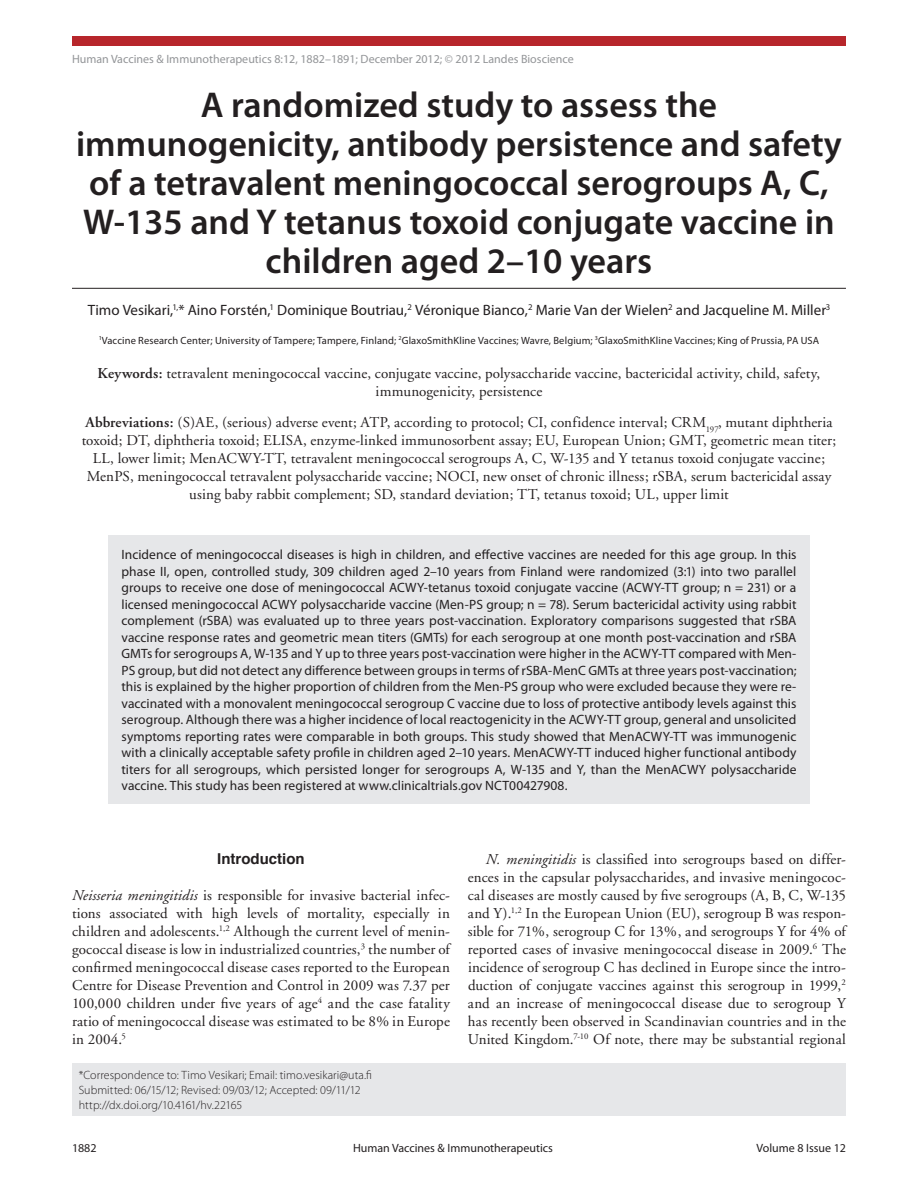
<style>
.page{position:relative;width:918px;height:1188px;background:#fff}
.page>*{position:absolute;margin:0;border:0;box-sizing:border-box;transform-origin:0 0}
.t1{font:600 36px/39px "Myriad Pro";color:#231f20;text-align:center}
.t2{font:15px/18px "Adobe Garamond";letter-spacing:.005em;color:#231f20;text-align:justify}
.t3{font:15px "Myriad Pro";color:#231f20}
.t4{font:700 15px "Helvetica";color:#231f20}
.t5{font:13.5px/16.5px "Myriad Pro";letter-spacing:.005em;color:#231f20;text-align:justify}
.t6{font:300 12px/15px "Myriad Pro";color:#231f20}
.t7{font:12px "Myriad Pro";color:#939598}
.t8{font:12px "Myriad Pro";color:#231f20}
.t9{font:10.5px "Myriad Pro";letter-spacing:.01em;color:#231f20}
.s1{font-weight:600}
.s2{font-style:italic}
</style>
<div class="page">
<div style="left:72px;top:36px;width:774px;height:10px;background:#b7262b"></div>
<div style="left:72px;top:1063px;width:774px;height:53px;background:#e6e7e9"></div>
<div style="left:108px;top:535px;width:702px;height:269px;background:#e6e7e9"></div>
<hr style="left:72px;top:288px;width:774px;height:1px;background:#231f20">
<p class="t7" style="left:72px;top:52px;width:503px">Human Vaccines &amp; Immunotherapeutics 8:12, 1882–1891; December 2012; © 2012 Landes Bioscience</p>
<h1 class="t1" style="left:76px;top:85px;width:767px">A randomized study to assess the immunogenicity, antibody persistence and safety of a tetravalent meningococcal serogroups A, C, W-135 and Y tetanus toxoid conjugate vaccine in children aged 2–10 years</h1>
<p class="t3" style="left:88px;top:301px;width:744px">Timo Vesikari,<sup>1,</sup>* Aino Forstén,<sup>1</sup> Dominique Boutriau,<sup>2</sup> Véronique Bianco,<sup>2</sup> Marie Van der Wielen<sup>2</sup> and Jacqueline M. Miller<sup>3</sup></p>
<p class="t9" style="left:99px;top:334px;width:716px"><sup>1</sup>Vaccine Research Center; University of Tampere; Tampere, Finland; <sup>2</sup>GlaxoSmithKline Vaccines; Wavre, Belgium; <sup>3</sup>GlaxoSmithKline Vaccines; King of Prussia, PA USA</p>
<p class="t2" style="left:98px;top:365px;width:724px;text-align:center"><span class="s1">Keywords:</span> tetravalent meningococcal vaccine, conjugate vaccine, polysaccharide vaccine, bactericidal activity, child, safety, immunogenicity, persistence</p>
<p class="t2" style="left:82px;top:414px;width:756px;text-align:center"><span class="s1">Abbreviations:</span> (S)AE, (serious) adverse event; ATP, according to protocol; CI, confidence interval; CRM<sub>197</sub>, mutant diphtheria toxoid; DT, diphtheria toxoid; ELISA, enzyme-linked immunosorbent assay; EU, European Union; GMT, geometric mean titer; LL, lower limit; MenACWY-TT, tetravalent meningococcal serogroups A, C, W-135 and Y tetanus toxoid conjugate vaccine; MenPS, meningococcal tetravalent polysaccharide vaccine; NOCI, new onset of chronic illness; rSBA, serum bactericidal assay using baby rabbit complement; SD, standard deviation; TT, tetanus toxoid; UL, upper limit</p>
<p class="t5" style="left:122px;top:546px;width:677px">Incidence of meningococcal diseases is high in children, and effective vaccines are needed for this age group. In this phase II, open, controlled study, 309 children aged 2–10 years from Finland were randomized (3:1) into two parallel groups to receive one dose of meningococcal ACWY-tetanus toxoid conjugate vaccine (ACWY-TT group; n = 231) or a licensed meningococcal ACWY polysaccharide vaccine (Men-PS group; n = 78). Serum bactericidal activity using rabbit complement (rSBA) was evaluated up to three years post-vaccination. Exploratory comparisons suggested that rSBA vaccine response rates and geometric mean titers (GMTs) for each serogroup at one month post-vaccination and rSBA GMTs for serogroups A, W-135 and Y up to three years post-vaccination were higher in the ACWY-TT compared with Men-PS group, but did not detect any difference between groups in terms of rSBA-MenC GMTs at three years post-vaccination; this is explained by the higher proportion of children from the Men-PS group who were excluded because they were re&shy;vaccinated with a monovalent meningococcal serogroup C vaccine due to loss of protective antibody levels against this serogroup. Although there was a higher incidence of local reactogenicity in the ACWY-TT group, general and unsolicited symptoms reporting rates were comparable in both groups. This study showed that MenACWY-TT was immunogenic with a clinically acceptable safety profile in children aged 2–10 years. MenACWY-TT induced higher functional antibody titers for all serogroups, which persisted longer for serogroups A, W-135 and Y, than the MenACWY polysaccharide vaccine. This study has been registered at www.clinicaltrials.gov NCT00427908.</p>
<p class="t4" style="left:217px;top:847px;width:89px">Introduction</p>
<p class="t2" style="left:72px;top:887px;width:379px"><span class="s2">Neisseria meningitidis</span> is responsible for invasive bacterial infec&shy;tions associated with high levels of mortality, especially in children and adolescents.<sup>1,2</sup> Although the current level of menin&shy;gococcal disease is low in industrialized countries,<sup>3</sup> the number of confirmed meningococcal disease cases reported to the European Centre for Disease Prevention and Control in 2009 was 7.37 per 100,000 children under five years of age<sup>4</sup> and the case fatality ratio of meningococcal disease was estimated to be 8% in Europe in 2004.<sup>5</sup></p>
<p class="t6" style="left:79px;top:1068px;width:295px">*Correspondence to: Timo Vesikari; Email: timo.vesikari@uta.fi<br>Submitted: 06/15/12; Revised: 09/03/12; Accepted: 09/11/12 http://dx.doi.org/10.4161/hv.22165</p>
<p class="t2" style="left:468px;top:851px;width:379px;text-indent:18px"><span class="s2">N. meningitidis</span> is classified into serogroups based on differ&shy;ences in the capsular polysaccharides, and invasive meningococ&shy;cal diseases are mostly caused by five serogroups (A, B, C, W-135 and Y).<sup>1,2</sup> In the European Union (EU), serogroup B was respon&shy;sible for 71%, serogroup C for 13%, and serogroups Y for 4% of reported cases of invasive meningococcal disease in 2009.<sup>6</sup> The incidence of serogroup C has declined in Europe since the intro&shy;duction of conjugate vaccines against this serogroup in 1999,<sup>2 </sup>and an increase of meningococcal disease due to serogroup Y has recently been observed in Scandinavian countries and in the United Kingdom.<sup>7-10</sup> Of note, there may be substantial regional</p>
<p class="t8" style="left:72px;top:1141px;width:26px">1882</p>
<p class="t8" style="left:353px;top:1141px;width:201px">Human Vaccines &amp; Immunotherapeutics</p>
<p class="t8" style="left:757px;top:1141px;width:91px">Volume 8 Issue 12</p>
</div>
